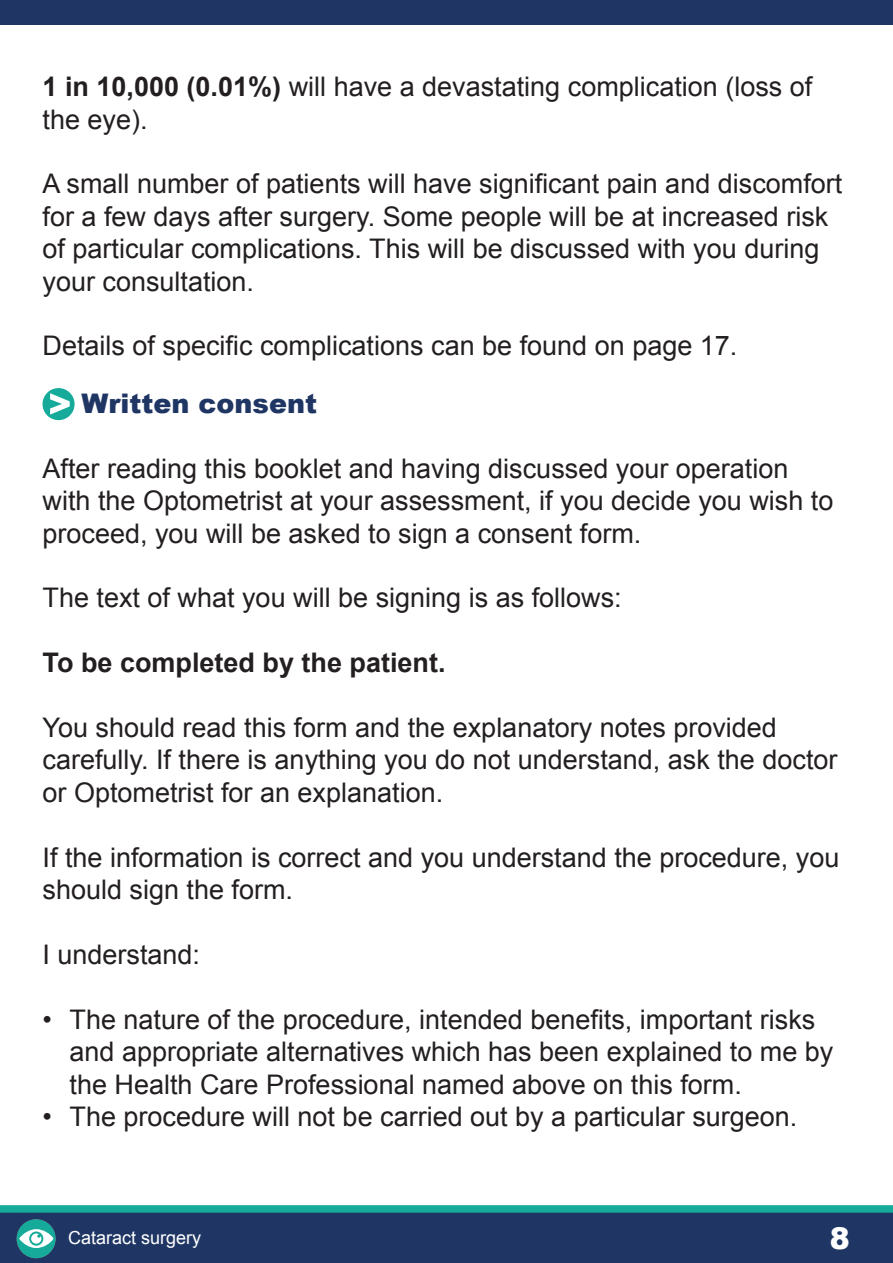
<style>
.page{position:relative;width:893px;height:1263px;background:#fff}
.page>*{position:absolute;margin:0;border:0;box-sizing:border-box;transform-origin:0 0}
.t1{font:900 30px "Arial";color:#fff}
.t2{font:27px/32.4px "Arial";color:#231f20}
.t3{font:700 27px "Arial";color:#231f20}
.t4{font:900 27px "Arial";color:#1f3664}
.t5{font:18px "Arial";color:#fff}
.s1{font-weight:700}
</style>
<div class="page">
<div style="left:0;top:0;width:893px;height:25px;background:#1f3664"></div>
<div style="left:0;top:1208px;width:893px;height:55px;background:#1f3664"></div>
<div style="left:0;top:1205px;width:893px;height:8px;background:#16aa9b"></div>
<div style="left:17px;top:1219px;width:39px;height:39px;background:#16aa9b;border-radius:50%"></div>
<svg style="left:19px;top:1229px;width:34px;height:19px"></svg>
<svg style="left:43px;top:388px;width:32px;height:32px"></svg>
<p class="t2" style="left:43px;top:71px;width:771px"><span class="s1">1 in 10,000 (0.01%)</span> will have a devastating complication (loss of the eye).</p>
<p class="t2" style="left:43px;top:168px;width:801px">A small number of patients will have significant pain and discomfort for a few days after surgery. Some people will be at increased risk of particular complications. This will be discussed with you during your consultation.</p>
<p class="t2" style="left:43px;top:330px;width:696px">Details of specific complications can be found on page 17.</p>
<p class="t4" style="left:82px;top:384px;width:237px">Written consent</p>
<p class="t2" style="left:43px;top:452px;width:792px">After reading this booklet and having discussed your operation with the Optometrist at your assessment, if you decide you wish to proceed, you will be asked to sign a consent form.</p>
<p class="t2" style="left:43px;top:582px;width:581px">The text of what you will be signing is as follows:</p>
<p class="t3" style="left:43px;top:645px;width:405px">To be completed by the patient.</p>
<p class="t2" style="left:43px;top:712px;width:796px">You should read this form and the explanatory notes provided carefully. If there is anything you do not understand, ask the doctor or Optometrist for an explanation.</p>
<p class="t2" style="left:43px;top:841px;width:798px">If the information is correct and you understand the procedure, you should sign the form.</p>
<p class="t2" style="left:43px;top:938px;width:159px">I understand:</p>
<p class="t2" style="left:70px;top:1003px;width:765px;text-indent:-27px">• The nature of the procedure, intended benefits, important risks and appropriate alternatives which has been explained to me by the Health Care Professional named above on this form.</p>
<p class="t2" style="left:43px;top:1100px;width:756px">• The procedure will not be carried out by a particular surgeon.</p>
<p class="t5" style="left:68px;top:1226px;width:135px">Cataract surgery</p>
<p class="t1" style="left:830px;top:1216px;width:22px">8</p>
</div>
